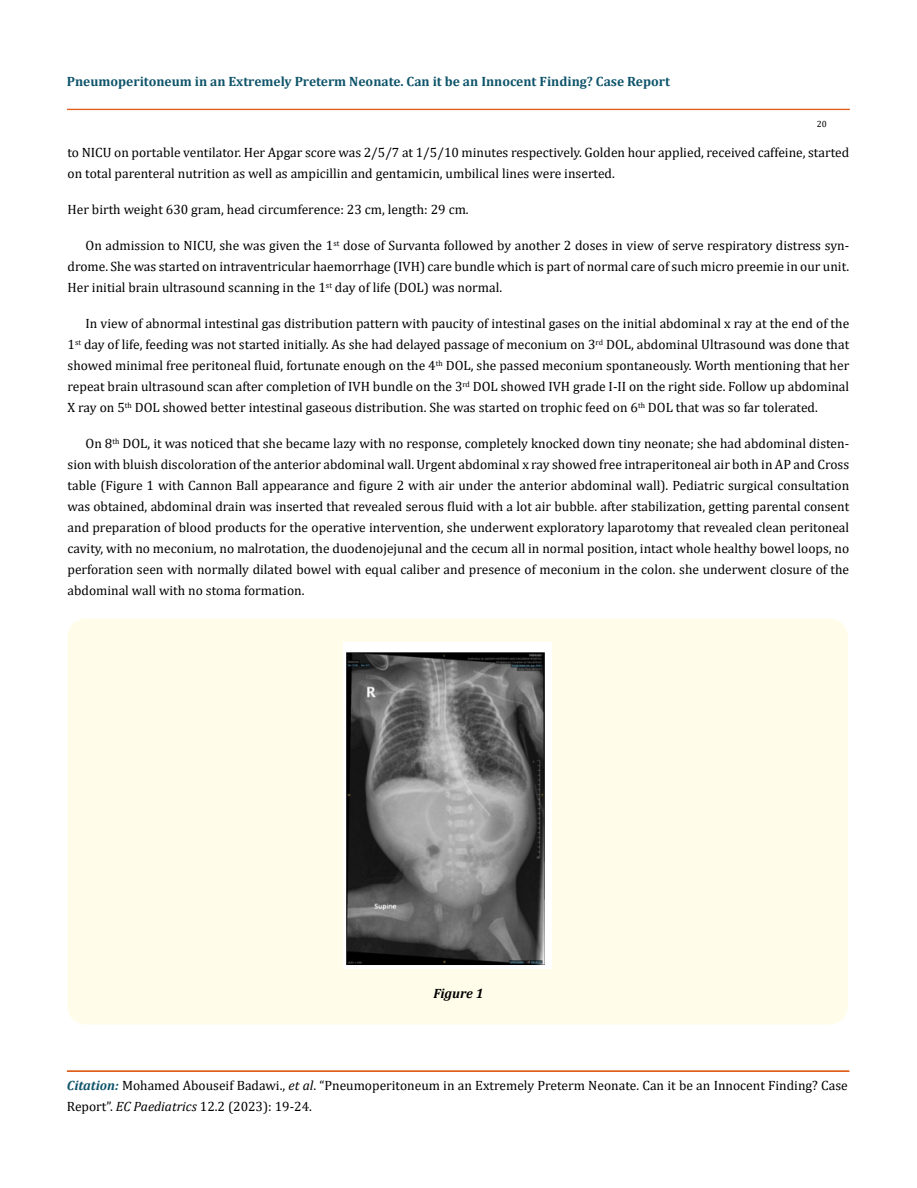
<style>
.page{position:relative;width:917px;height:1188px;background:#fff}
.page>*{position:absolute;margin:0;border:0;box-sizing:border-box;transform-origin:0 0}
.t1{font:13.5px/21px "Cambria";color:#000;text-align:justify}
.t2{font:700 13.5px "Cambria";color:#0e546a}
.t3{font:italic 700 13.5px "Cambria";color:#000}
.t4{font:9px "Cambria";color:#000}
.s1{font-weight:700;font-style:italic;color:#0e546a}
.s2{font-style:italic}
</style>
<div class="page">
<div style="left:67px;top:109px;width:782px;height:1px;border:1px solid #e05d1a"></div>
<div style="left:67px;top:1071px;width:782px;height:1px;border:1px solid #e05d1a"></div>
<div style="left:68px;top:619px;width:779px;height:405px;background:#fffde9;border-radius:18px"></div>
<img style="left:343px;top:642px;width:208px;height:326px">
<p class="t2" style="left:67px;top:72px;width:604px">Pneumoperitoneum in an Extremely Preterm Neonate. Can it be an Innocent Finding? Case Report</p>
<p class="t4" style="left:816px;top:118px;width:11px">20</p>
<p class="t1" style="left:68px;top:142px;width:783px">to NICU on portable ventilator. Her Apgar score was 2/5/7 at 1/5/10 minutes respectively. Golden hour applied, received caffeine, started on total parenteral nutrition as well as ampicillin and gentamicin, umbilical lines were inserted.</p>
<p class="t1" style="left:68px;top:199px;width:402px">Her birth weight 630 gram, head circumference: 23 cm, length: 29 cm.</p>
<p class="t1" style="left:68px;top:235px;width:783px;text-indent:18px">On admission to NICU, she was given the 1<sup>st</sup> dose of Survanta followed by another 2 doses in view of serve respiratory distress syn&shy;drome. She was started on intraventricular haemorrhage (IVH) care bundle which is part of normal care of such micro preemie in our unit.<br>Her initial brain ultrasound scanning in the 1<sup>st</sup> day of life (DOL) was normal.</p>
<p class="t1" style="left:68px;top:313px;width:783px;text-indent:18px">In view of abnormal intestinal gas distribution pattern with paucity of intestinal gases on the initial abdominal x ray at the end of the 1<sup>st</sup> day of life, feeding was not started initially. As she had delayed passage of meconium on 3<sup>rd</sup> DOL, abdominal Ultrasound was done that showed minimal free peritoneal fluid, fortunate enough on the 4<sup>th</sup> DOL, she passed meconium spontaneously. Worth mentioning that her repeat brain ultrasound scan after completion of IVH bundle on the 3<sup>rd</sup> DOL showed IVH grade I-II on the right side. Follow up abdominal X ray on 5<sup>th</sup> DOL showed better intestinal gaseous distribution. She was started on trophic feed on 6<sup>th</sup> DOL that was so far tolerated.</p>
<p class="t1" style="left:68px;top:433px;width:783px;text-indent:18px">On 8<sup>th</sup> DOL, it was noticed that she became lazy with no response, completely knocked down tiny neonate; she had abdominal disten&shy;sion with bluish discoloration of the anterior abdominal wall. Urgent abdominal x ray showed free intraperitoneal air both in AP and Cross table (Figure 1 with Cannon Ball appearance and figure 2 with air under the anterior abdominal wall). Pediatric surgical consultation was obtained, abdominal drain was inserted that revealed serous fluid with a lot air bubble. after stabilization, getting parental consent and preparation of blood products for the operative intervention, she underwent exploratory laparotomy that revealed clean peritoneal cavity, with no meconium, no malrotation, the duodenojejunal and the cecum all in normal position, intact whole healthy bowel loops, no perforation seen with normally dilated bowel with equal caliber and presence of meconium in the colon. she underwent closure of the abdominal wall with no stoma formation.</p>
<p class="t3" style="left:433px;top:984px;width:52px">Figure 1</p>
<p class="t1" style="left:67px;top:1075px;width:782px"><span class="s1">Citation:</span> Mohamed Abouseif Badawi., <span class="s2">et al</span>. “Pneumoperitoneum in an Extremely Preterm Neonate. Can it be an Innocent Finding? Case<br>Report”. <span class="s2">EC Paediatrics</span> 12.2 (2023): 19-24.</p>
</div>
